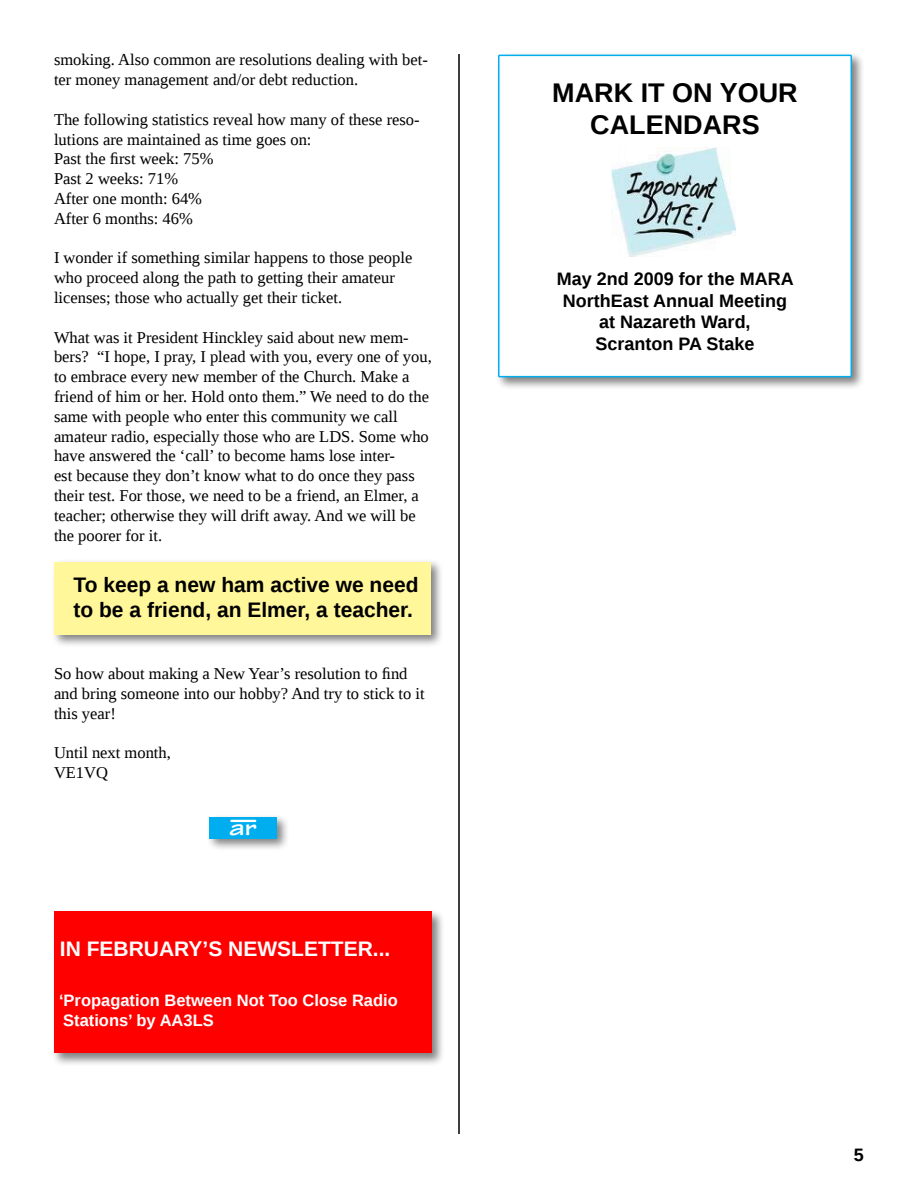
<style>
.page{position:relative;width:918px;height:1188px;background:#fff}
.page>*{position:absolute;margin:0;border:0;box-sizing:border-box;transform-origin:0 0}
.t1{font:700 27px/32.4px "Liberation Sans";color:#000;text-align:center}
.t2{font:700 expanded 24px "Tekton Pro";color:#fff}
.t3{font:700 21px/25.2px "Liberation Sans";color:#000}
.t4{font:700 21px "Liberation Sans";color:#fff}
.t5{font:700 18px/21.6px "Liberation Sans";color:#000;text-align:center}
.t6{font:16.5px/19.8px "Liberation Serif";color:#000}
.t7{font:700 16.5px/19.8px "Liberation Sans";color:#fff}
</style>
<div class="page">
<div style="left:51px;top:909px;width:423px;height:170px;background:#000;opacity:.5"></div>
<div style="left:54px;top:912px;width:378px;height:141px;background:#f00"></div>
<hr style="left:458px;top:54px;width:2px;height:1080px;background:#000">
<div style="left:206px;top:814px;width:100px;height:52px;background:#000;opacity:.5"></div>
<div style="left:209px;top:817px;width:68px;height:21px;background:#00aeef"></div>
<hr style="left:231px;top:820px;width:24px;height:2px;background:#fff">
<div style="left:495px;top:51px;width:376px;height:350px;background:#000;opacity:.5"></div>
<div style="left:499px;top:55px;width:352px;height:322px;background:#fff"></div>
<div style="left:498px;top:55px;width:354px;height:322px;border:2px solid #00aeef"></div>
<img style="left:612px;top:147px;width:123px;height:110px">
<div style="left:51px;top:559px;width:408px;height:95px;background:#000;opacity:.5"></div>
<div style="left:54px;top:562px;width:376px;height:72px;background:#fff799"></div>
<p class="t6" style="left:54px;top:50px;width:375px">smoking. Also common are resolutions dealing with bet&shy;ter money management and/or debt reduction.</p>
<p class="t6" style="left:54px;top:109px;width:367px">The following statistics reveal how many of these reso&shy;lutions are maintained as time goes on:<br>Past the first week: 75%<br>Past 2 weeks: 71%<br>After one month: 64%<br>After 6 months: 46%</p>
<p class="t6" style="left:54px;top:248px;width:360px">I wonder if something similar happens to those people who proceed along the path to getting their amateur licenses; those who actually get their ticket.</p>
<p class="t6" style="left:54px;top:327px;width:379px">What was it President Hinckley said about new mem&shy;bers? “I hope, I pray, I plead with you, every one of you, to embrace every new member of the Church. Make a friend of him or her. Hold onto them.” We need to do the same with people who enter this community we call amateur radio, especially those who are LDS. Some who have answered the ‘call’ to become hams lose inter-<br>est because they don’t know what to do once they pass their test. For those, we need to be a friend, an Elmer, a teacher; otherwise they will drift away. And we will be the poorer for it.</p>
<p class="t3" style="left:74px;top:572px;width:347px">To keep a new ham active we need to be a friend, an Elmer, a teacher.</p>
<p class="t6" style="left:54px;top:664px;width:372px">So how about making a New Year’s resolution to find and bring someone into our hobby? And try to stick to it this year!</p>
<p class="t6" style="left:54px;top:743px;width:118px">Until next month,<br>VE1VQ</p>
<h2 class="t2" style="left:229px;top:813px;width:29px">ar</h2>
<p class="t4" style="left:60px;top:934px;width:332px">IN FEBRUARY’S NEWSLETTER...</p>
<p class="t7" style="left:59px;top:990px;width:340px">‘Propagation Between Not Too Close Radio<br>Stations’ by AA3LS</p>
<h1 class="t1" style="left:552px;top:76px;width:247px">MARK IT ON YOUR<br>CALENDARS</h1>
<p class="t5" style="left:557px;top:268px;width:239px">May 2nd 2009 for the MARA<br>NorthEast Annual Meeting at Nazareth Ward,<br>Scranton PA Stake</p>
<p class="t5" style="left:854px;top:1143px;width:12px">5</p>
</div>
